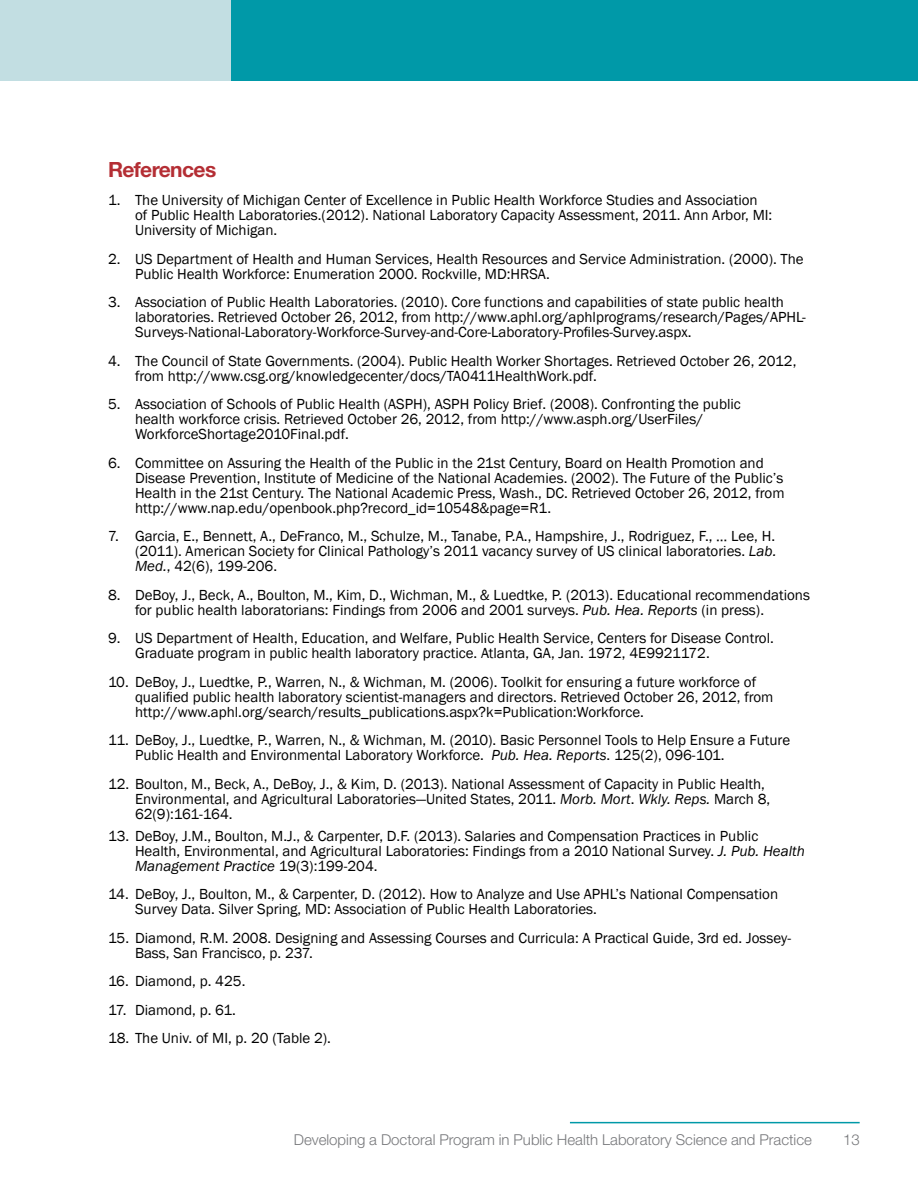
<style>
.page{position:relative;width:918px;height:1188px;background:#fff}
.page>*{position:absolute;margin:0;border:0;box-sizing:border-box;transform-origin:0 0}
.t1{font:700 21px "Helvetica Neue LT Std";letter-spacing:-.03em;color:#b42e34}
.t2{font:15px/15px "Franklin Gothic";color:#000}
.t3{font:300 15px "Helvetica Neue LT Std";color:#77787b}
.s1{font-style:italic}
</style>
<div class="page">
<div style="left:231px;top:0;width:687px;height:80px;background:#0099a8"></div>
<div style="left:0;top:0;width:231px;height:80px;background:#c2dee2"></div>
<hr style="left:570px;top:1122px;width:290px;height:1px;background:#0099a8">
<h1 class="t1" style="left:108px;top:157px;width:110px">References</h1>
<p class="t2" style="left:135px;top:193px;width:639px;text-indent:-27px">1. The University of Michigan Center of Excellence in Public Health Workforce Studies and Association of Public Health Laboratories.(2012). National Laboratory Capacity Assessment, 2011. Ann Arbor, MI:<br>University of Michigan.</p>
<p class="t2" style="left:135px;top:252px;width:670px;text-indent:-27px">2. US Department of Health and Human Services, Health Resources and Service Administration. (2000). The<br>Public Health Workforce: Enumeration 2000. Rockville, MD:HRSA.</p>
<p class="t2" style="left:135px;top:295px;width:672px;text-indent:-27px">3. Association of Public Health Laboratories. (2010). Core functions and capabilities of state public health laboratories. Retrieved October 26, 2012, from http://www.aphl.org/aphlprograms/research/Pages/APHL-<br>Surveys-National-Laboratory-Workforce-Survey-and-Core-Laboratory-Profiles-Survey.aspx.</p>
<p class="t2" style="left:135px;top:354px;width:663px;text-indent:-27px">4. The Council of State Governments. (2004). Public Health Worker Shortages. Retrieved October 26, 2012, from http://www.csg.org/knowledgecenter/docs/TA0411HealthWork.pdf.</p>
<p class="t2" style="left:135px;top:397px;width:607px;text-indent:-27px">5. Association of Schools of Public Health (ASPH), ASPH Policy Brief. (2008). Confronting the public health workforce crisis. Retrieved October 26, 2012, from http://www.asph.org/UserFiles/<br>WorkforceShortage2010Final.pdf.</p>
<p class="t2" style="left:135px;top:456px;width:651px;text-indent:-27px">6. Committee on Assuring the Health of the Public in the 21st Century, Board on Health Promotion and Disease Prevention, Institute of Medicine of the National Academies. (2002). The Future of the Public’s Health in the 21st Century. The National Academic Press, Wash., DC. Retrieved October 26, 2012, from http://www.nap.edu/openbook.php?record_id=10548&amp;page=R1.</p>
<p class="t2" style="left:135px;top:529px;width:643px;text-align:justify;text-indent:-27px">7. Garcia, E., Bennett, A., DeFranco, M., Schulze, M., Tanabe, P.A., Hampshire, J., Rodriguez, F., … Lee, H. (2011). American Society for Clinical Pathology’s 2011 vacancy survey of US clinical laboratories. <span class="s1">Lab.<br>Med.</span>, 42(6), 199-206.</p>
<p class="t2" style="left:135px;top:588px;width:677px;text-indent:-27px">8. DeBoy, J., Beck, A., Boulton, M., Kim, D., Wichman, M., &amp; Luedtke, P. (2013). Educational recommendations for public health laboratorians: Findings from 2006 and 2001 surveys. <span class="s1">Pub. Hea. Reports</span> (in press).</p>
<p class="t2" style="left:135px;top:631px;width:640px;text-indent:-27px">9. US Department of Health, Education, and Welfare, Public Health Service, Centers for Disease Control.<br>Graduate program in public health laboratory practice. Atlanta, GA, Jan. 1972, 4E9921172.</p>
<p class="t2" style="left:135px;top:675px;width:640px;text-indent:-27px">10. DeBoy, J., Luedtke, P., Warren, N., &amp; Wichman, M. (2006). Toolkit for ensuring a future workforce of qualified public health laboratory scientist-managers and directors. Retrieved October 26, 2012, from http://www.aphl.org/search/results_publications.aspx?k=Publication:Workforce.</p>
<p class="t2" style="left:135px;top:733px;width:657px;text-indent:-27px">11. DeBoy, J., Luedtke, P., Warren, N., &amp; Wichman, M. (2010). Basic Personnel Tools to Help Ensure a Future<br>Public Health and Environmental Laboratory Workforce. <span class="s1">Pub. Hea. Reports</span>. 125(2), 096-101.</p>
<p class="t2" style="left:135px;top:777px;width:637px;text-indent:-27px">12. Boulton, M., Beck, A., DeBoy, J., &amp; Kim, D. (2013). National Assessment of Capacity in Public Health,<br>Environmental, and Agricultural Laboratories—United States, 2011. <span class="s1">Morb. Mort</span>. <span class="s1">Wkly. Reps.</span> March 8,<br>62(9):161-164.</p>
<p class="t2" style="left:135px;top:829px;width:672px;text-indent:-27px">13. DeBoy, J.M., Boulton, M.J., &amp; Carpenter, D.F. (2013). Salaries and Compensation Practices in Public<br>Health, Environmental, and Agricultural Laboratories: Findings from a 2010 National Survey. <span class="s1">J. Pub. Health<br>Management Practice</span> 19(3):199-204.</p>
<p class="t2" style="left:135px;top:887px;width:645px;text-indent:-27px">14. DeBoy, J., Boulton, M., &amp; Carpenter, D. (2012). How to Analyze and Use APHL’s National Compensation<br>Survey Data. Silver Spring, MD: Association of Public Health Laboratories.</p>
<p class="t2" style="left:135px;top:931px;width:658px;text-indent:-27px">15. Diamond, R.M. 2008. Designing and Assessing Courses and Curricula: A Practical Guide, 3rd ed. Jossey-<br>Bass, San Francisco, p. 237.</p>
<p class="t2" style="left:108px;top:974px;width:139px">16. Diamond, p. 425.</p>
<p class="t2" style="left:108px;top:1003px;width:129px">17. Diamond, p. 61.</p>
<p class="t2" style="left:108px;top:1031px;width:225px">18. The Univ. of MI, p. 20 (Table 2).</p>
<p class="t3" style="left:294px;top:1130px;width:520px">Developing a Doctoral Program in Public Health Laboratory Science and Practice</p>
<p class="t3" style="left:843px;top:1130px;width:18px">13</p>
</div>
